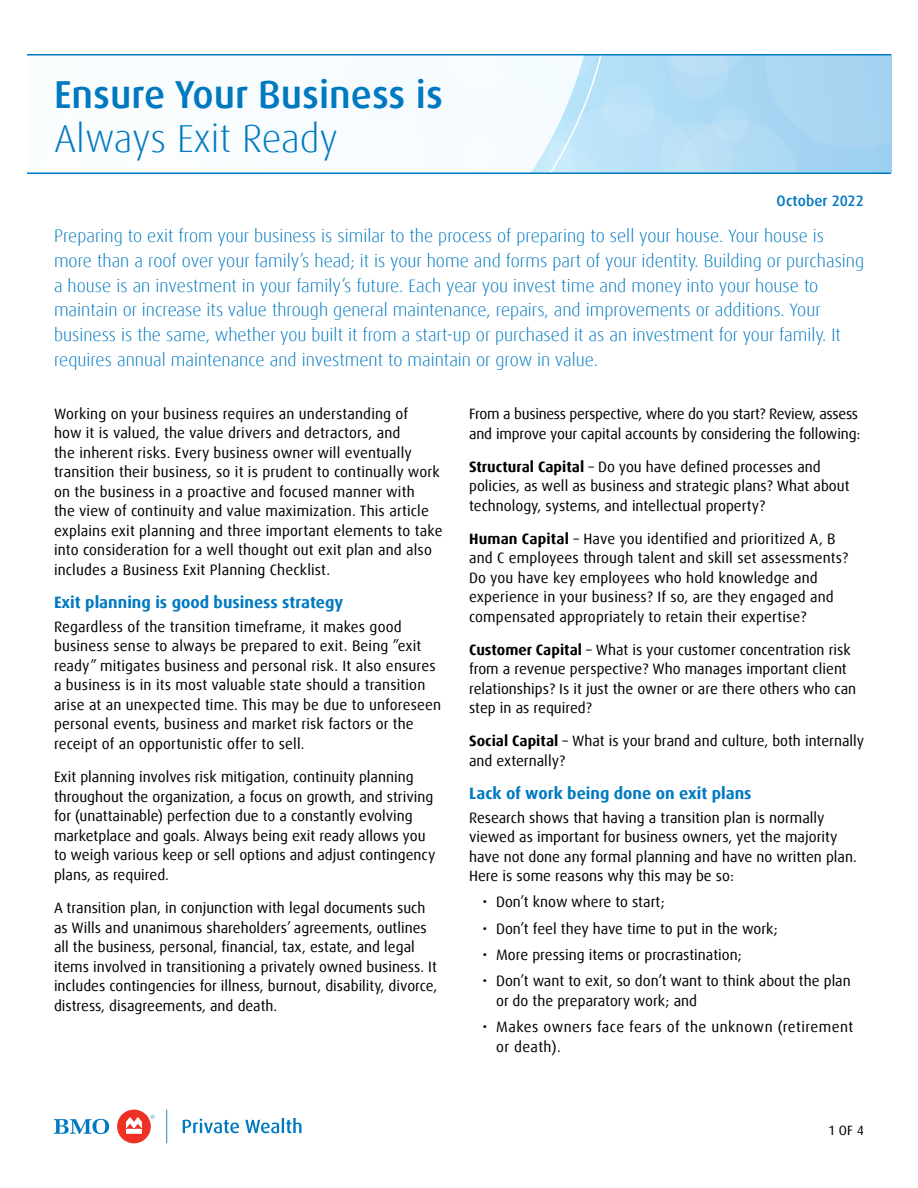
<style>
.page{position:relative;width:918px;height:1188px;background:#fff}
.page>*{position:absolute;margin:0;border:0;box-sizing:border-box;transform-origin:0 0}
.Headline_H1{font:500 39px/43.5px "Dax Offc Pro";color:#0079c1}
.Intro_Copy_Blue_copy{font:300 18px/24.8px "Dax Offc Pro";color:#0079c1}
.t1{font:700 16.5px "Dax Offc Pro";color:#0079c1}
.Body_Copy_copy{font:15px/19.5px "Dax Offc Pro";color:#000}
.Body_Copy_copy-2{font:15px/19.8px "Dax Offc Pro";letter-spacing:-.02em;color:#000}
.Body_Copy_copy-3{font:15px/19.8px "Dax Offc Pro";letter-spacing:.03em;color:#000}
.Entity_and_Date_P{font:500 15px "Dax Offc Pro";letter-spacing:.005em;color:#0079c1}
.t2{font:13.5px "Dax Offc Pro";color:#000}
.s1{font-weight:300}
.s2{font-weight:700}
</style>
<div class="page">
<svg style="left:614px;top:56px;width:277px;height:116px;background:#aed9f3"></svg>
<svg style="left:505px;top:56px;width:109px;height:116px"></svg>
<hr style="left:27px;top:54px;width:864px;height:2px;background:#0079c1">
<hr style="left:27px;top:172px;width:864px;height:2px;background:#0079c1">
<div style="left:117px;top:1110px;width:34px;height:33px;background:#ee3124;border-radius:50%"></div>
<svg style="left:126px;top:1117px;width:16px;height:17px"></svg>
<svg style="left:183px;top:1119px;width:56px;height:14px"></svg>
<svg style="left:245px;top:1118px;width:57px;height:15px"></svg>
<svg style="left:54px;top:1119px;width:55px;height:15px"></svg>
<svg style="left:151px;top:1115px;width:4px;height:4px"></svg>
<svg style="left:166px;top:1110px;width:1px;height:33px"></svg>
<h1 class="Headline_H1" style="left:54px;top:73px;width:390px">Ensure Your Business is<br><span class="s1">Always Exit Ready</span></h1>
<p class="Entity_and_Date_P" style="left:777px;top:191px;width:89px">October 2022</p>
<p class="Intro_Copy_Blue_copy" style="left:54px;top:223px;width:812px">Preparing to exit from your business is similar to the process of preparing to sell your house. Your house is more than a roof over your family’s head; it is your home and forms part of your identity. Building or purchasing a house is an investment in your family’s future. Each year you invest time and money into your house to maintain or increase its value through general maintenance, repairs, and improvements or additions. Your business is the same, whether you built it from a start-up or purchased it as an investment for your family. It requires annual maintenance and investment to maintain or grow in value.</p>
<p class="Body_Copy_copy" style="left:54px;top:404px;width:390px">Working on your business requires an understanding of<br>how it is valued, the value drivers and detractors, and<br>the inherent risks. Every business owner will eventually transition their business, so it is prudent to continually work on the business in a proactive and focused manner with<br>the view of continuity and value maximization. This article explains exit planning and three important elements to take into consideration for a well thought out exit plan and also includes a Business Exit Planning Checklist.</p>
<h2 class="t1" style="left:54px;top:592px;width:291px">Exit planning is good business strategy</h2>
<p class="Body_Copy_copy" style="left:54px;top:617px;width:389px">Regardless of the transition timeframe, it makes good business sense to always be prepared to exit. Being ”exit ready” mitigates business and personal risk. It also ensures a business is in its most valuable state should a transition arise at an unexpected time. This may be due to unforeseen personal events, business and market risk factors or the receipt of an opportunistic offer to sell.</p>
<p class="Body_Copy_copy" style="left:54px;top:767px;width:383px">Exit planning involves risk mitigation, continuity planning throughout the organization, a focus on growth, and striving for (unattainable) perfection due to a constantly evolving marketplace and goals. Always being exit ready allows you to weigh various keep or sell options and adjust contingency plans, as required.</p>
<p class="Body_Copy_copy" style="left:54px;top:898px;width:385px">A transition plan, in conjunction with legal documents such as Wills and unanimous shareholders’ agreements, outlines all the business, personal, financial, tax, estate, and legal items involved in transitioning a privately owned business. It includes contingencies for illness, burnout, disability, divorce, distress, disagreements, and death.</p>
<p class="Body_Copy_copy-2" style="left:469px;top:404px;width:393px">From a business perspective, where do you start? Review, assess and improve your capital accounts by considering the following:</p>
<p class="Body_Copy_copy" style="left:469px;top:457px;width:382px"><span class="s2">Structural Capital</span> – Do you have defined processes and policies, as well as business and strategic plans? What about technology, systems, and intellectual property?</p>
<p class="Body_Copy_copy" style="left:469px;top:529px;width:381px"><span class="s2">Human Capital</span> – Have you identified and prioritized A, B and C employees through talent and skill set assessments?<br>Do you have key employees who hold knowledge and experience in your business? If so, are they engaged and compensated appropriately to retain their expertise?</p>
<p class="Body_Copy_copy" style="left:469px;top:640px;width:389px"><span class="s2">Customer Capital</span> – What is your customer concentration risk from a revenue perspective? Who manages important client relationships? Is it just the owner or are there others who can step in as required?</p>
<p class="Body_Copy_copy" style="left:469px;top:731px;width:397px"><span class="s2">Social Capital</span> – What is your brand and culture, both internally and externally?</p>
<h2 class="t1" style="left:469px;top:783px;width:284px">Lack of work being done on exit plans</h2>
<p class="Body_Copy_copy" style="left:469px;top:808px;width:389px">Research shows that having a transition plan is normally viewed as important for business owners, yet the majority have not done any formal planning and have no written plan.<br>Here is some reasons why this may be so:</p>
<p class="Body_Copy_copy" style="left:483px;top:893px;width:184px">• Don’t know where to start;</p>
<p class="Body_Copy_copy" style="left:483px;top:919px;width:297px">• Don’t feel they have time to put in the work;</p>
<p class="Body_Copy_copy" style="left:483px;top:945px;width:261px">• More pressing items or procrastination;</p>
<p class="Body_Copy_copy" style="left:496px;top:971px;width:356px;text-indent:-14px">• Don’t want to exit, so don’t want to think about the plan or do the preparatory work; and</p>
<p class="Body_Copy_copy-3" style="left:496px;top:1017px;width:359px;text-indent:-14px">• Makes owners face fears of the unknown (retirement or death).</p>
<p class="t2" style="left:828px;top:1121px;width:37px">1 OF 4</p>
</div>
